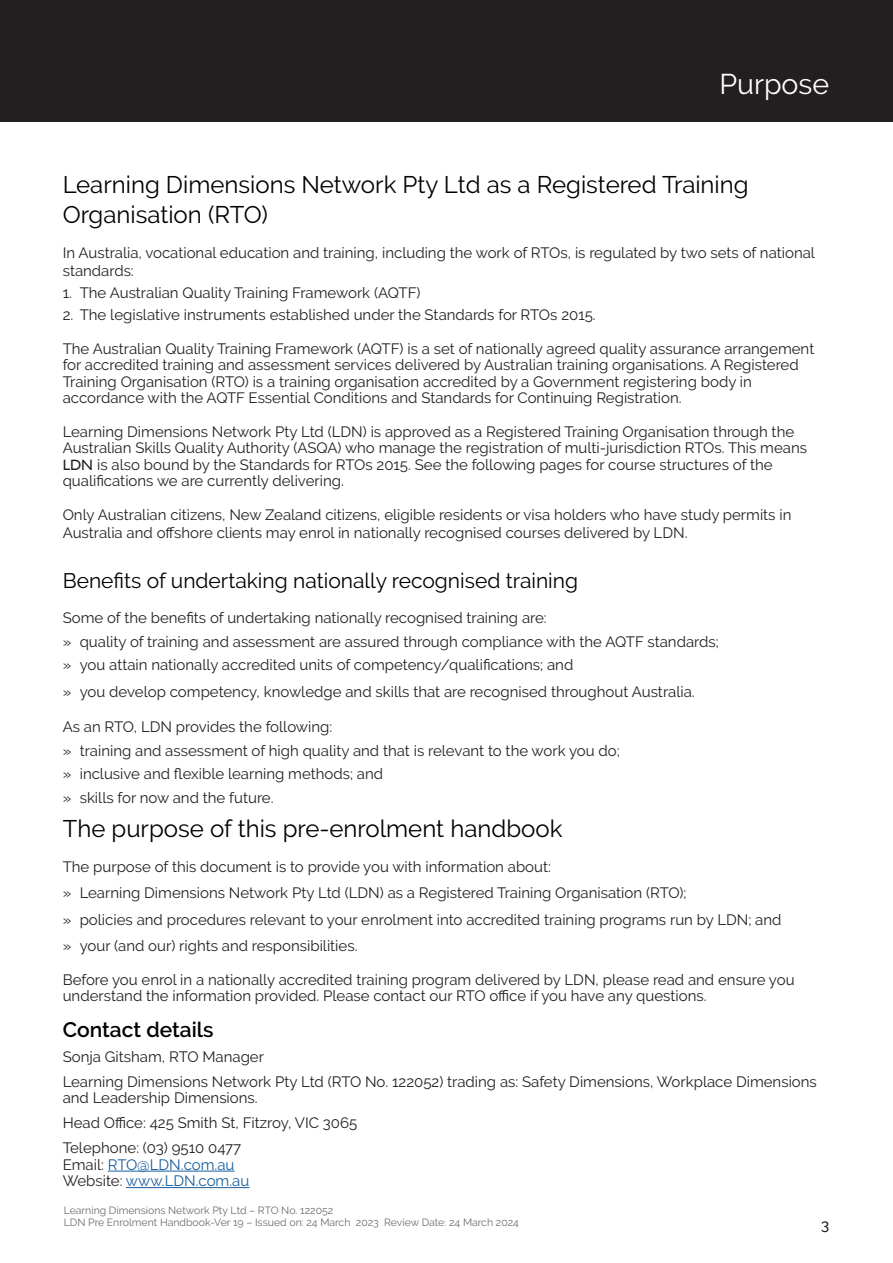
<style>
.page{position:relative;width:893px;height:1263px;background:#fff}
.page>*{position:absolute;margin:0;border:0;box-sizing:border-box;transform-origin:0 0}
._1_Page_Header{font:28.5px "Raleway";color:#fff}
._2_Header{font:24px/30px "Raleway";color:#000}
._3_Sub_header{font:24px "Raleway";color:#000}
._3_Sub_header-2{font:21px "Raleway";color:#000}
._3_Sub_header-3{font:600 21px "Raleway";color:#000}
._4_Body_text{font:15px/16.5px "Raleway";color:#231f20}
.t1{font:500 15px "Raleway";color:#231f20}
.t2{font:10.5px/12px "Raleway";color:#6c6d70}
.s1{font-family:"Gill Sans"}
.s2{color:#175d9e}
</style>
<div class="page">
<div style="left:0;top:0;width:893px;height:122px;background:#231f20"></div>
<hr style="left:108px;top:1171px;width:126px;height:1px;background:#175d9e">
<hr style="left:126px;top:1187px;width:123px;height:1px;background:#175d9e">
<p class="_1_Page_Header" style="left:719px;top:67px;width:111px">Purpose</p>
<p class="_2_Header" style="left:63px;top:169px;width:687px">Learning Dimensions Network Pty Ltd as a Registered Training<br>Organisation (RTO)</p>
<p class="_4_Body_text" style="left:63px;top:243px;width:754px;line-height:18px">In Australia, vocational education and training, including the work of RTOs, is regulated by two sets of national standards:</p>
<p class="_4_Body_text" style="left:63px;top:284px;width:359px">1. The Australian Quality Training Framework (AQTF)</p>
<p class="_4_Body_text" style="left:63px;top:307px;width:535px">2. The legislative instruments established under the Standards for RTOs 2015.</p>
<p class="_4_Body_text" style="left:63px;top:340px;width:753px">The Australian Quality Training Framework (AQTF) is a set of nationally agreed quality assurance arrangement for accredited training and assessment services delivered by Australian training organisations. A Registered Training Organisation (RTO) is a training organisation accredited by a Government registering body in accordance with the AQTF Essential Conditions and Standards for Continuing Registration.</p>
<p class="_4_Body_text" style="left:63px;top:423px;width:746px">Learning Dimensions Network Pty Ltd (LDN) is approved as a Registered Training Organisation through the Australian Skills Quality Authority (ASQA) who manage the registration of multi-jurisdiction RTOs. This means <span class="s1">LDN</span> is also bound by the Standards for RTOs 2015. See the following pages for course structures of the qualifications we are currently delivering.</p>
<p class="_4_Body_text" style="left:63px;top:505px;width:730px;line-height:18px">Only Australian citizens, New Zealand citizens, eligible residents or visa holders who have study permits in<br>Australia and offshore clients may enrol in nationally recognised courses delivered by LDN.</p>
<p class="_3_Sub_header-2" style="left:63px;top:569px;width:517px">Benefits of undertaking nationally recognised training</p>
<p class="_4_Body_text" style="left:63px;top:610px;width:485px">Some of the benefits of undertaking nationally recognised training are:</p>
<p class="_4_Body_text" style="left:63px;top:633px;width:658px">» quality of training and assessment are assured through compliance with the AQTF standards;</p>
<p class="_4_Body_text" style="left:63px;top:657px;width:512px">» you attain nationally accredited units of competency/qualifications; and</p>
<p class="_4_Body_text" style="left:63px;top:683px;width:633px">» you develop competency, knowledge and skills that are recognised throughout Australia.</p>
<p class="_4_Body_text" style="left:63px;top:718px;width:271px">As an RTO, LDN provides the following:</p>
<p class="_4_Body_text" style="left:63px;top:742px;width:559px">» training and assessment of high quality and that is relevant to the work you do;</p>
<p class="_4_Body_text" style="left:63px;top:765px;width:322px">» inclusive and flexible learning methods; and</p>
<p class="_4_Body_text" style="left:63px;top:789px;width:212px">» skills for now and the future.</p>
<p class="_3_Sub_header" style="left:63px;top:814px;width:501px">The purpose of this pre-enrolment handbook</p>
<p class="_4_Body_text" style="left:63px;top:858px;width:490px">The purpose of this document is to provide you with information about:</p>
<p class="_4_Body_text" style="left:63px;top:885px;width:625px">» Learning Dimensions Network Pty Ltd (LDN) as a Registered Training Organisation (RTO);</p>
<p class="_4_Body_text" style="left:63px;top:911px;width:720px">» policies and procedures relevant to your enrolment into accredited training programs run by LDN; and</p>
<p class="_4_Body_text" style="left:63px;top:938px;width:296px">» your (and our) rights and responsibilities.</p>
<p class="_4_Body_text" style="left:63px;top:971px;width:733px">Before you enrol in a nationally accredited training program delivered by LDN, please read and ensure you understand the information provided. Please contact our RTO office if you have any questions.</p>
<p class="_3_Sub_header-3" style="left:63px;top:1017px;width:152px">Contact details</p>
<p class="_4_Body_text" style="left:63px;top:1048px;width:203px">Sonja Gitsham, RTO Manager</p>
<p class="_4_Body_text" style="left:63px;top:1073px;width:756px">Learning Dimensions Network Pty Ltd (RTO No. 122052) trading as: Safety Dimensions, Workplace Dimensions and Leadership Dimensions.</p>
<p class="_4_Body_text" style="left:63px;top:1115px;width:296px">Head Office: 425 Smith St, Fitzroy, VIC 3065</p>
<p class="_4_Body_text" style="left:63px;top:1140px;width:188px">Telephone: (03) 9510 0477<br>Email: <span class="s2">RTO@LDN.com.au<br></span>Website: <span class="s2">www.LDN.com.au</span></p>
<p class="t2" style="left:64px;top:1204px;width:457px">Learning Dimensions Network Pty Ltd – RTO No. 122052<br>LDN Pre Enrolment Handbook-Ver 19 – Issued on: 24 March 2023 Review Date: 24 March 2024</p>
<p class="t1" style="left:821px;top:1216px;width:10px">3</p>
</div>
